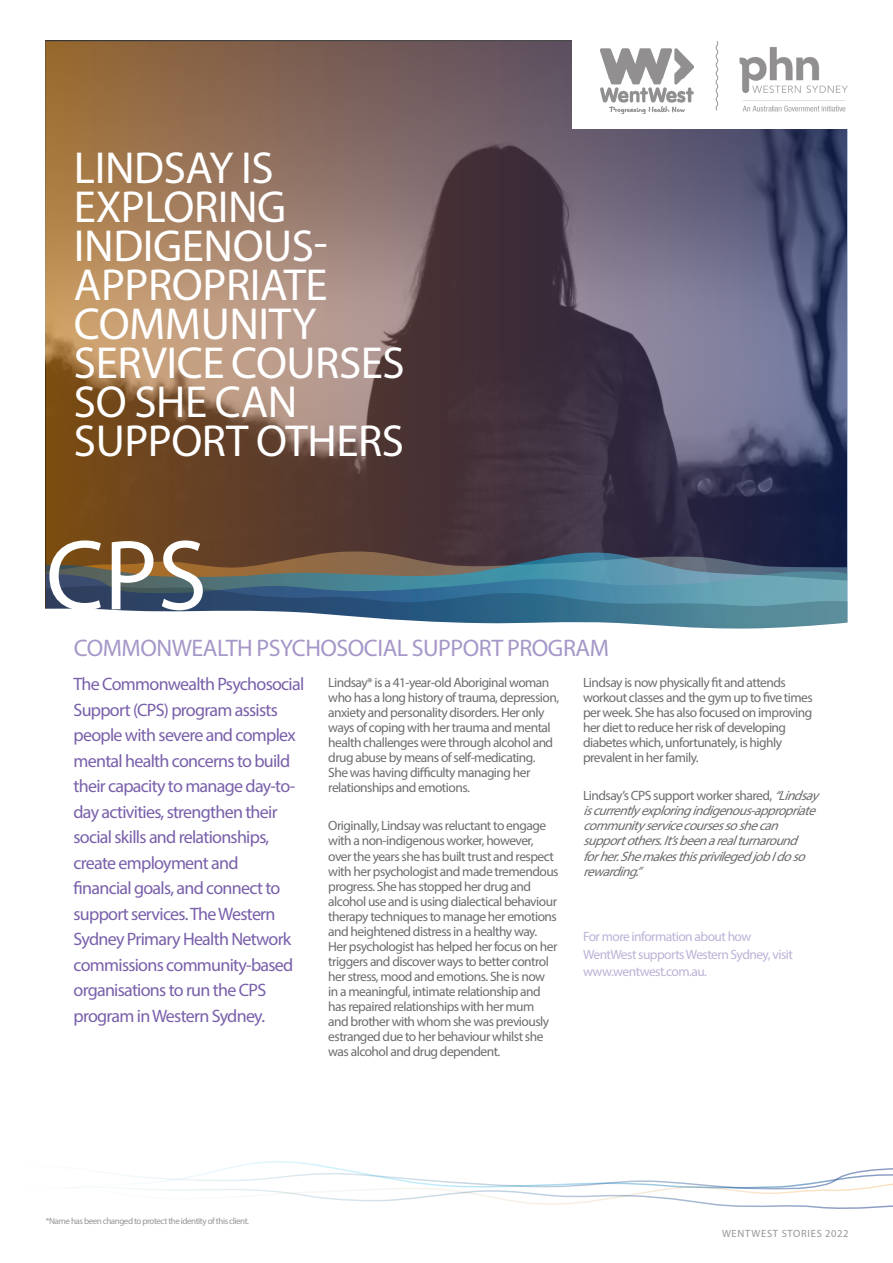
<style>
.page{position:relative;width:893px;height:1263px;background:#fff}
.page>*{position:absolute;margin:0;border:0;box-sizing:border-box;transform-origin:0 0}
.t1{font:100.5px "Myriad Pro";color:#fff}
.t2{font:45px/39px "Myriad Pro";letter-spacing:-.01em;color:#fff}
.t3{font:24px "Myriad Pro";letter-spacing:-.02em;color:#a697c8}
.t4{font:18px/25.5px "Myriad Pro";letter-spacing:-.04em;color:#7960aa}
.t5{font:13.5px/15px "Myriad Pro";letter-spacing:-.04em;color:#6c6d70}
.t6{font:italic 13.5px/15px "Myriad Pro";color:#6c6d70}
.t7{font:13.5px/17.7px "Myriad Pro";letter-spacing:-.04em;color:#bdb2d7}
.t8{font:10.5px "Myriad Pro";letter-spacing:.07em;color:#939598}
.t9{font:9px "Myriad Pro";letter-spacing:-.05em;color:#939598}
.s1{font-style:normal}
</style>
<div class="page">
<svg style="left:45px;top:41px;width:803px;height:565px;background:#705b59"></svg>
<svg style="left:46px;top:551px;width:802px;height:20px;background:#5c534d"></svg>
<svg style="left:46px;top:571px;width:802px;height:13px;background:#5b828b"></svg>
<svg style="left:46px;top:584px;width:802px;height:22px;background:#41718d"></svg>
<svg style="left:45px;top:606px;width:803px;height:23px"></svg>
<svg style="left:108px;top:1161px;width:785px;height:48px"></svg>
<div style="left:572px;top:12px;width:288px;height:117px;background:#fff"></div>
<img style="left:601px;top:49px;width:93px;height:65px">
<img style="left:739px;top:47px;width:109px;height:65px">
<svg style="left:715px;top:41px;width:4px;height:70px"></svg>
<p class="t2" style="left:74px;top:147px;width:332px">LINDSAY IS<br>EXPLORING<br>INDIGENOUS-<br>APPROPRIATE<br>COMMUNITY<br>SERVICE COURSES<br>SO SHE CAN<br>SUPPORT OTHERS</p>
<p class="t1" style="left:46px;top:514px;width:163px">CPS</p>
<p class="t3" style="left:74px;top:633px;width:537px">COMMONWEALTH PSYCHOSOCIAL SUPPORT PROGRAM</p>
<p class="t4" style="left:74px;top:671px;width:232px">The Commonwealth Psychosocial<br>Support (CPS) program assists people with severe and complex mental health concerns to build their capacity to manage day-to&shy;day activities, strengthen their social skills and relationships, create employment and<br>financial goals, and connect to support services. The Western<br>Sydney Primary Health Network commissions community-based organisations to run the CPS program in Western Sydney.</p>
<p class="t5" style="left:328px;top:675px;width:232px">Lindsay* is a 41-year-old Aboriginal woman who has a long history of trauma, depression, anxiety and personality disorders. Her only ways of coping with her trauma and mental health challenges were through alcohol and drug abuse by means of self-medicating.<br>She was having difficulty managing her relationships and emotions.</p>
<p class="t5" style="left:328px;top:818px;width:232px">Originally, Lindsay was reluctant to engage with a non-indigenous worker, however, over the years she has built trust and respect with her psychologist and made tremendous progress. She has stopped her drug and alcohol use and is using dialectical behaviour therapy techniques to manage her emotions and heightened distress in a healthy way.<br>Her psychologist has helped her focus on her triggers and discover ways to better control her stress, mood and emotions. She is now<br>in a meaningful, intimate relationship and has repaired relationships with her mum<br>and brother with whom she was previously estranged due to her behaviour whilst she was alcohol and drug dependent.</p>
<p class="t5" style="left:583px;top:675px;width:231px">Lindsay is now physically fit and attends workout classes and the gym up to five times per week. She has also focused on improving her diet to reduce her risk of developing diabetes which, unfortunately, is highly prevalent in her family.</p>
<p class="t6" style="left:583px;top:788px;width:242px"><span class="s1">Lindsay’s CPS support worker shared,</span> “Lindsay iscurrentlyexploringindigenous-appropriate communityservicecoursessoshecan supportothers.It’sbeenarealturnaround forher.ShemakesthisprivilegedjobIdoso rewarding.”</p>
<p class="t7" style="left:583px;top:927px;width:211px">For more information about how<br>WentWest supports Western Sydney, visit www.wentwest.com.au.</p>
<p class="t9" style="left:46px;top:1215px;width:205px">*Name has been changed to protect the identity of this client.</p>
<p class="t8" style="left:722px;top:1227px;width:128px">WENTWEST STORIES 2022</p>
</div>
